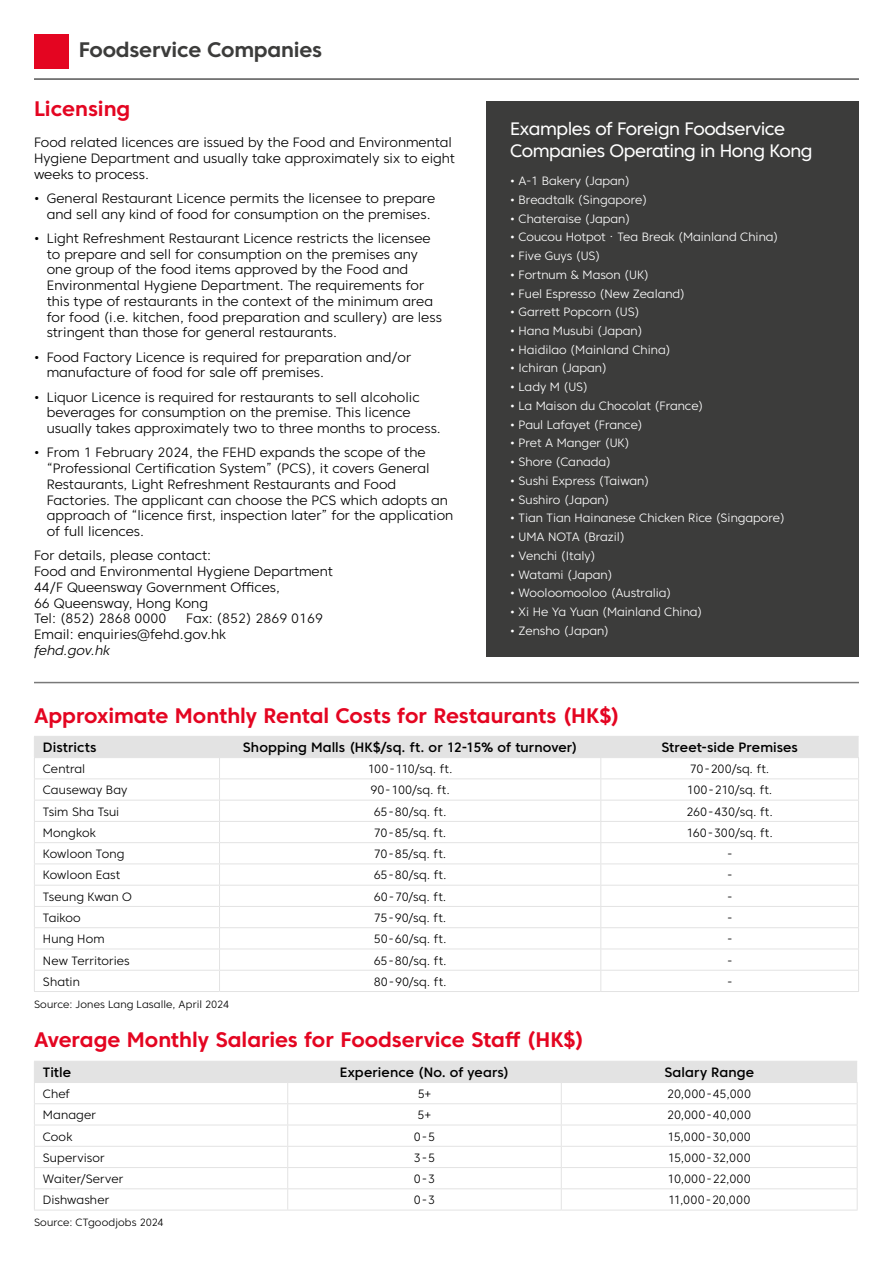
<style>
.page{position:relative;width:893px;height:1263px;background:#fff}
.page>*{position:absolute;margin:0;border:0;box-sizing:border-box;transform-origin:0 0}
.t1{font:700 21px "Core Sans C 65";letter-spacing:-.005em;color:#e40521}
.t2{font:700 21px "Core Sans C 65";letter-spacing:-.01em;color:#3c3c3b}
.t3{font:18px/21.6px "Core Sans C 45";letter-spacing:-.025em;color:#fff}
.t4{font:300 13.5px/15.8px "Core Sans C 35";color:#000}
.t5{font:500 13.5px "Core Sans C 55";letter-spacing:.005em;color:#000}
.t6{font:13.5px "Core Sans C 35 Light It";color:#000}
.t7{font:300 12px "Core Sans C 35";color:#fff}
.t8{font:300 12px "Core Sans C 35";letter-spacing:.01em;color:#000}
.t9{font:300 12px "Core Sans C 35";letter-spacing:-.02em;color:#000}
.t10{font:300 12px "Core Sans C 35";letter-spacing:-.015em;color:#000}
.t11{font:300 12px "Core Sans C 35";letter-spacing:-.01em;color:#000}
.t12{font:300 10.5px "Core Sans C 35";letter-spacing:.01em;color:#000}
.s1{font-family:"Adobe Song Std"}
</style>
<div class="page">
<div style="left:34px;top:34px;width:34px;height:34px;background:#e40521"></div>
<div style="left:487px;top:101px;width:372px;height:556px;background:#3c3c3b"></div>
<hr style="left:34px;top:682px;width:825px;height:1px;background:#797979">
<hr style="left:34px;top:991px;width:186px;height:1px;background:#e3e3e3">
<hr style="left:220px;top:991px;width:381px;height:1px;background:#e3e3e3">
<hr style="left:601px;top:991px;width:258px;height:1px;background:#e3e3e3">
<svg style="left:34px;top:736px;width:825px;height:255px"></svg>
<hr style="left:34px;top:1210px;width:254px;height:1px;background:#e3e3e3">
<hr style="left:288px;top:1210px;width:273px;height:1px;background:#e3e3e3">
<hr style="left:561px;top:1210px;width:296px;height:1px;background:#e3e3e3">
<svg style="left:34px;top:1061px;width:824px;height:149px"></svg>
<hr style="left:34px;top:79px;width:825px;height:1px;background:#000">
<h1 class="t2" style="left:79px;top:37px;width:245px">Foodservice Companies</h1>
<h1 class="t1" style="left:34px;top:95px;width:98px">Licensing</h1>
<p class="t4" style="left:34px;top:134px;width:422px">Food related licences are issued by the Food and Environmental<br>Hygiene Department and usually take approximately six to eight weeks to process.</p>
<p class="t4" style="left:47px;top:190px;width:390px;text-indent:-13px">• General Restaurant Licence permits the licensee to prepare and sell any kind of food for consumption on the premises.</p>
<p class="t4" style="left:47px;top:230px;width:397px;text-indent:-13px">• Light Refreshment Restaurant Licence restricts the licensee to prepare and sell for consumption on the premises any one group of the food items approved by the Food and Environmental Hygiene Department. The requirements for this type of restaurants in the context of the minimum area for food (i.e. kitchen, food preparation and scullery) are less stringent than those for general restaurants.</p>
<p class="t4" style="left:47px;top:349px;width:366px;text-indent:-13px">• Food Factory Licence is required for preparation and/or manufacture of food for sale off premises.</p>
<p class="t4" style="left:47px;top:389px;width:396px;text-indent:-13px">• Liquor Licence is required for restaurants to sell alcoholic beverages for consumption on the premise. This licence usually takes approximately two to three months to process.</p>
<p class="t4" style="left:47px;top:445px;width:408px;text-indent:-13px">• From 1 February 2024, the FEHD expands the scope of the “Professional Certification System” (PCS), it covers General Restaurants, Light Refreshment Restaurants and Food Factories. The applicant can choose the PCS which adopts an approach of “licence first, inspection later” for the application of full licences.</p>
<p class="t4" style="left:34px;top:548px;width:300px">For details, please contact:<br>Food and Environmental Hygiene Department<br>44/F Queensway Government Offices,<br>66 Queensway, Hong Kong<br>Tel: (852) 2868 0000</p>
<p class="t4" style="left:34px;top:611px;width:290px;text-indent:152px">Fax: (852) 2869 0169<br>Email: enquiries@fehd.gov.hk</p>
<p class="t6" style="left:34px;top:642px;width:77px">fehd.gov.hk</p>
<h2 class="t3" style="left:510px;top:118px;width:304px">Examples of Foreign Foodservice<br>Companies Operating in Hong Kong</h2>
<p class="t7" style="left:510px;top:173px;width:121px">• A-1 Bakery (Japan)</p>
<p class="t7" style="left:510px;top:192px;width:139px">• Breadtalk (Singapore)</p>
<p class="t7" style="left:510px;top:211px;width:122px">• Chateraise (Japan)</p>
<p class="t7" style="left:510px;top:230px;width:270px">• Coucou Hotpot<span class="s1">・</span>Tea Break (Mainland China)</p>
<p class="t7" style="left:510px;top:248px;width:92px">• Five Guys (US)</p>
<p class="t7" style="left:510px;top:267px;width:140px">• Fortnum &amp; Mason (UK)</p>
<p class="t7" style="left:510px;top:286px;width:176px">• Fuel Espresso (New Zealand)</p>
<p class="t7" style="left:510px;top:305px;width:131px">• Garrett Popcorn (US)</p>
<p class="t7" style="left:510px;top:323px;width:134px">• Hana Musubi (Japan)</p>
<p class="t7" style="left:510px;top:342px;width:162px">• Haidilao (Mainland China)</p>
<p class="t7" style="left:510px;top:361px;width:98px">• Ichiran (Japan)</p>
<p class="t7" style="left:510px;top:379px;width:79px">• Lady M (US)</p>
<p class="t7" style="left:510px;top:398px;width:195px">• La Maison du Chocolat (France)</p>
<p class="t7" style="left:510px;top:417px;width:134px">• Paul Lafayet (France)</p>
<p class="t7" style="left:510px;top:436px;width:121px">• Pret A Manger (UK)</p>
<p class="t7" style="left:510px;top:454px;width:102px">• Shore (Canada)</p>
<p class="t7" style="left:510px;top:473px;width:141px">• Sushi Express (Taiwan)</p>
<p class="t7" style="left:510px;top:492px;width:101px">• Sushiro (Japan)</p>
<p class="t7" style="left:510px;top:511px;width:276px">• Tian Tian Hainanese Chicken Rice (Singapore)</p>
<p class="t7" style="left:510px;top:529px;width:116px">• UMA NOTA (Brazil)</p>
<p class="t7" style="left:510px;top:548px;width:87px">• Venchi (Italy)</p>
<p class="t7" style="left:510px;top:567px;width:104px">• Watami (Japan)</p>
<p class="t7" style="left:510px;top:586px;width:163px">• Wooloomooloo (Australia)</p>
<p class="t7" style="left:510px;top:604px;width:194px">• Xi He Ya Yuan (Mainland China)</p>
<p class="t7" style="left:510px;top:623px;width:100px">• Zensho (Japan)</p>
<h1 class="t1" style="left:34px;top:702px;width:587px">Approximate Monthly Rental Costs for Restaurants (HK$)</h1>
<p class="t5" style="left:43px;top:739px;width:55px">Districts</p>
<p class="t5" style="left:243px;top:739px;width:336px">Shopping Malls (HK$/sq. ft. or 12-15% of turnover)</p>
<p class="t5" style="left:661px;top:739px;width:138px">Street-side Premises</p>
<p class="t8" style="left:43px;top:761px;width:44px">Central</p>
<p class="t9" style="left:368px;top:761px;width:86px">100-110/sq. ft.</p>
<p class="t8" style="left:690px;top:761px;width:81px">70-200/sq. ft.</p>
<p class="t8" style="left:43px;top:783px;width:86px">Causeway Bay</p>
<p class="t8" style="left:370px;top:783px;width:81px">90-100/sq. ft.</p>
<p class="t10" style="left:687px;top:783px;width:87px">100-210/sq. ft.</p>
<p class="t8" style="left:43px;top:804px;width:78px">Tsim Sha Tsui</p>
<p class="t8" style="left:374px;top:804px;width:74px">65-80/sq. ft.</p>
<p class="t11" style="left:686px;top:804px;width:88px">260-430/sq. ft.</p>
<p class="t8" style="left:43px;top:825px;width:54px">Mongkok</p>
<p class="t8" style="left:374px;top:825px;width:74px">70-85/sq. ft.</p>
<p class="t8" style="left:687px;top:825px;width:88px">160-300/sq. ft.</p>
<p class="t8" style="left:43px;top:846px;width:83px">Kowloon Tong</p>
<p class="t8" style="left:374px;top:846px;width:74px">70-85/sq. ft.</p>
<p class="t8" style="left:727px;top:846px;width:6px">-</p>
<p class="t8" style="left:43px;top:868px;width:79px">Kowloon East</p>
<p class="t8" style="left:374px;top:868px;width:74px">65-80/sq. ft.</p>
<p class="t8" style="left:727px;top:868px;width:6px">-</p>
<p class="t8" style="left:43px;top:889px;width:90px">Tseung Kwan O</p>
<p class="t8" style="left:374px;top:889px;width:74px">60-70/sq. ft.</p>
<p class="t8" style="left:727px;top:889px;width:6px">-</p>
<p class="t8" style="left:43px;top:910px;width:39px">Taikoo</p>
<p class="t8" style="left:374px;top:910px;width:74px">75-90/sq. ft.</p>
<p class="t8" style="left:727px;top:910px;width:6px">-</p>
<p class="t8" style="left:43px;top:931px;width:63px">Hung Hom</p>
<p class="t8" style="left:374px;top:931px;width:74px">50-60/sq. ft.</p>
<p class="t8" style="left:727px;top:931px;width:6px">-</p>
<p class="t8" style="left:43px;top:953px;width:88px">New Territories</p>
<p class="t8" style="left:374px;top:953px;width:74px">65-80/sq. ft.</p>
<p class="t8" style="left:727px;top:953px;width:6px">-</p>
<p class="t8" style="left:43px;top:974px;width:38px">Shatin</p>
<p class="t8" style="left:374px;top:974px;width:75px">80-90/sq. ft.</p>
<p class="t8" style="left:727px;top:974px;width:6px">-</p>
<p class="t12" style="left:34px;top:998px;width:197px">Source: Jones Lang Lasalle, April 2024</p>
<h1 class="t1" style="left:34px;top:1027px;width:551px">Average Monthly Salaries for Foodservice Staff (HK$)</h1>
<p class="t5" style="left:43px;top:1064px;width:30px">Title</p>
<p class="t5" style="left:340px;top:1064px;width:171px">Experience (No. of years)</p>
<p class="t5" style="left:664px;top:1064px;width:91px">Salary Range</p>
<p class="t8" style="left:43px;top:1086px;width:29px">Chef</p>
<p class="t8" style="left:418px;top:1086px;width:15px">5+</p>
<p class="t8" style="left:667px;top:1086px;width:85px">20,000-45,000</p>
<p class="t8" style="left:43px;top:1107px;width:55px">Manager</p>
<p class="t8" style="left:418px;top:1107px;width:15px">5+</p>
<p class="t8" style="left:667px;top:1107px;width:86px">20,000-40,000</p>
<p class="t8" style="left:43px;top:1129px;width:31px">Cook</p>
<p class="t8" style="left:414px;top:1129px;width:23px">0-5</p>
<p class="t8" style="left:667px;top:1129px;width:85px">15,000-30,000</p>
<p class="t8" style="left:43px;top:1150px;width:64px">Supervisor</p>
<p class="t8" style="left:414px;top:1150px;width:23px">3-5</p>
<p class="t8" style="left:668px;top:1150px;width:84px">15,000-32,000</p>
<p class="t8" style="left:43px;top:1171px;width:82px">Waiter/Server</p>
<p class="t8" style="left:414px;top:1171px;width:23px">0-3</p>
<p class="t8" style="left:667px;top:1171px;width:85px">10,000-22,000</p>
<p class="t8" style="left:43px;top:1193px;width:68px">Dishwasher</p>
<p class="t8" style="left:414px;top:1193px;width:23px">0-3</p>
<p class="t8" style="left:668px;top:1193px;width:84px">11,000-20,000</p>
<p class="t12" style="left:34px;top:1216px;width:131px">Source: CTgoodjobs 2024</p>
</div>
